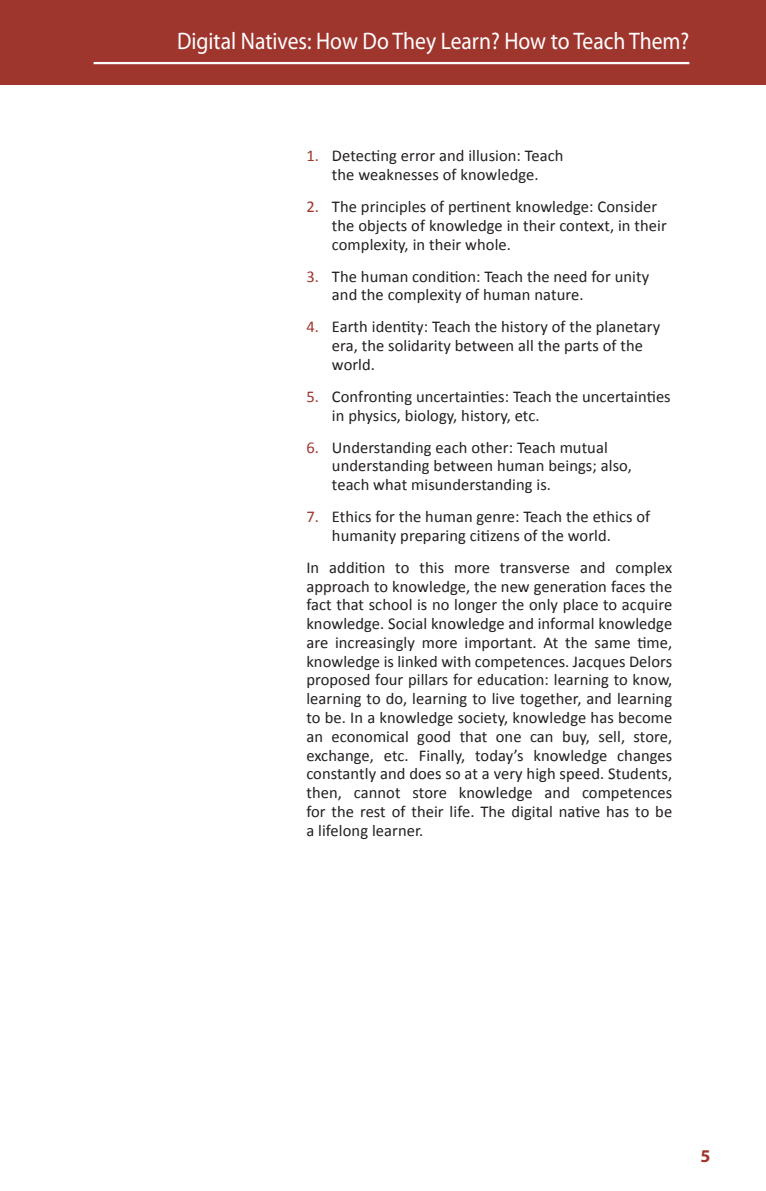
<style>
.page{position:relative;width:766px;height:1191px;background:#fff}
.page>*{position:absolute;margin:0;border:0;box-sizing:border-box;transform-origin:0 0}
.t1{font:24px "Myriad Pro";color:#fff;scale:.9 1}
.t2{font:700 18px "Myriad Pro";color:#9f362e}
.Text{font:16.5px/18.8px "Calibri";letter-spacing:.005em;color:#231f20}
.s1{color:#9f362e}
</style>
<div class="page">
<div style="left:0;top:0;width:765px;height:85px;background:#9f362e"></div>
<hr style="left:94px;top:62px;width:595px;height:2px;background:#fff">
<h1 class="t1" style="left:177px;top:26px;width:570px">Digital Natives: How Do They Learn? How to Teach Them?</h1>
<p class="Text" style="left:306px;top:146px;width:259px;text-align:center"><span class="s1">1.</span> Detecting error and illusion: Teach the weaknesses of knowledge.</p>
<p class="Text" style="left:332px;top:196px;width:336px;text-indent:-26px"><span class="s1">2.</span> The principles of pertinent knowledge: Consider the objects of knowledge in their context, in their complexity, in their whole.</p>
<p class="Text" style="left:332px;top:266px;width:318px;text-indent:-26px"><span class="s1">3.</span> The human condition: Teach the need for unity and the complexity of human nature.</p>
<p class="Text" style="left:332px;top:317px;width:330px;text-indent:-26px"><span class="s1">4.</span> Earth identity: Teach the history of the planetary era, the solidarity between all the parts of the world.</p>
<p class="Text" style="left:332px;top:386px;width:340px;text-indent:-26px"><span class="s1">5.</span> Confronting uncertainties: Teach the uncertainties in physics, biology, history, etc.</p>
<p class="Text" style="left:332px;top:437px;width:301px;text-indent:-26px"><span class="s1">6.</span> Understanding each other: Teach mutual understanding between human beings; also, teach what misunderstanding is.</p>
<p class="Text" style="left:332px;top:506px;width:320px;text-indent:-26px"><span class="s1">7.</span> Ethics for the human genre: Teach the ethics of humanity preparing citizens of the world.</p>
<p class="Text" style="left:306px;top:557px;width:367px;text-align:justify">In addition to this more transverse and complex approach to knowledge, the new generation faces the fact that school is no longer the only place to acquire knowledge. Social knowledge and informal knowledge are increasingly more important. At the same time, knowledge is linked with competences. Jacques Delors proposed four pillars for education: learning to know, learning to do, learning to live together, and learning to be. In a knowledge society, knowledge has become an economical good that one can buy, sell, store, exchange, etc. Finally, today’s knowledge changes constantly and does so at a very high speed. Students, then, cannot store knowledge and competences for the rest of their life. The digital native has to be a lifelong learner.</p>
<p class="t2" style="left:700px;top:1144px;width:11px">5</p>
</div>
